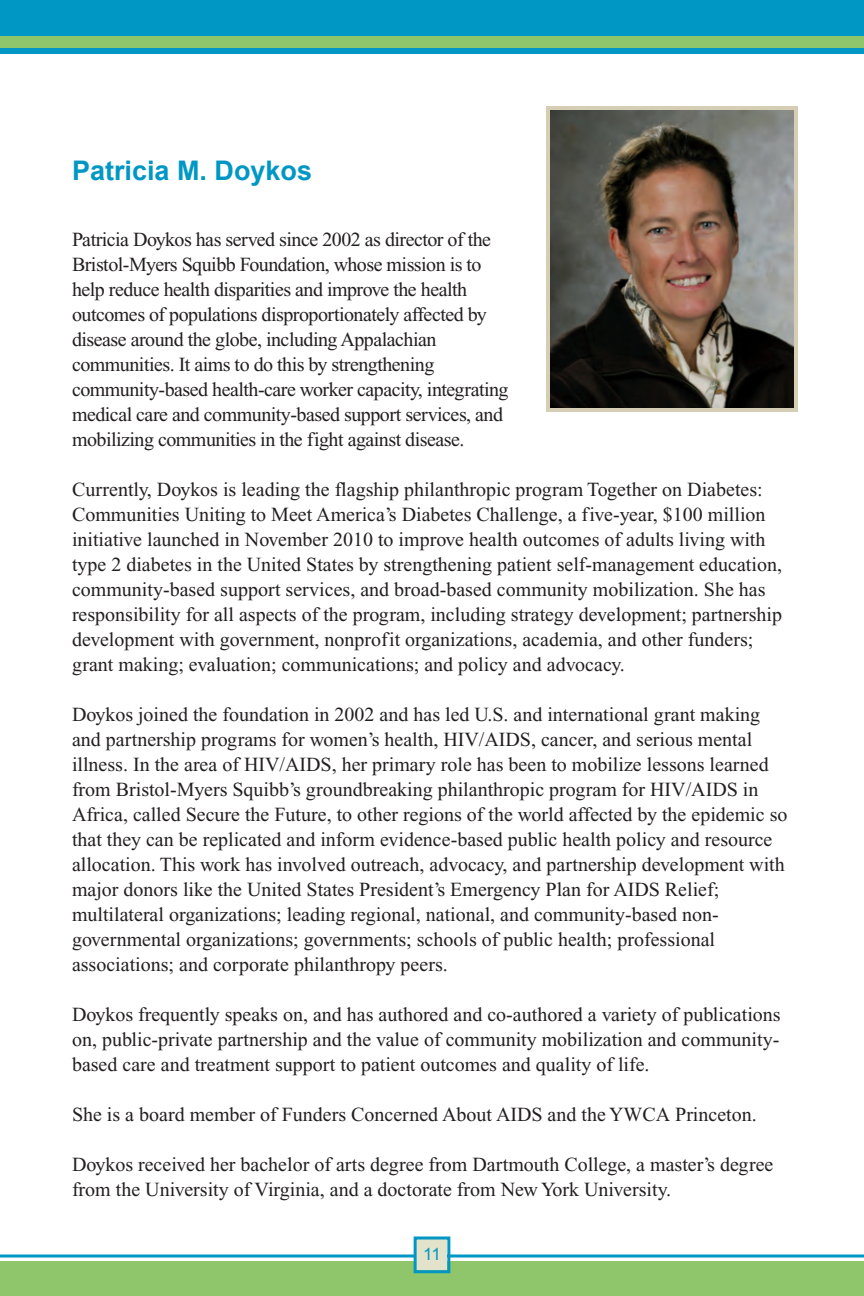
<style>
.page{position:relative;width:864px;height:1296px;background:#fff}
.page>*{position:absolute;margin:0;border:0;box-sizing:border-box;transform-origin:0 0}
.t1{font:700 27px "Arial";color:#0097c5}
.t2{font:20px/25px "Times New Roman";color:#231f20}
.t3{font:20px/25px "Times New Roman";letter-spacing:-.025em;color:#231f20}
.t4{font:17px "Arial";color:#0097c5}
</style>
<div class="page">
<svg style="left:1px;top:1254px;width:863px;height:4px;background:#3fb0d2"></svg>
<div style="left:0;top:0;width:864px;height:54px;background:#0097c5"></div>
<div style="left:0;top:1262px;width:864px;height:34px;background:#90c66b"></div>
<div style="left:417px;top:1240px;width:30px;height:30px;background:#e3e2cb"></div>
<div style="left:414px;top:1236px;width:36px;height:37px;border:3px solid #0097c5"></div>
<div style="left:0;top:36px;width:864px;height:12px;background:#90c66b"></div>
<img style="left:551px;top:111px;width:242px;height:296px">
<div style="left:546px;top:106px;width:252px;height:306px;border:4px solid #d5ceb4"></div>
<h1 class="t1" style="left:72px;top:155px;width:242px">Patricia M. Doykos</h1>
<p class="t3" style="left:72px;top:229px;width:438px">Patricia Doykos has served since 2002 as director of the Bristol-Myers Squibb Foundation, whose mission is to help reduce health disparities and improve the health outcomes of populations disproportionately affected by disease around the globe, including Appalachian communities. It aims to do this by strengthening community-based health-care worker capacity, integrating medical care and community-based support services, and mobilizing communities in the fight against disease.</p>
<p class="t2" style="left:72px;top:479px;width:712px">Currently, Doykos is leading the flagship philanthropic program Together on Diabetes:<br>Communities Uniting to Meet America’s Diabetes Challenge, a five-year, $100 million initiative launched in November 2010 to improve health outcomes of adults living with type 2 diabetes in the United States by strengthening patient self-management education, community-based support services, and broad-based community mobilization. She has responsibility for all aspects of the program, including strategy development; partnership development with government, nonprofit organizations, academia, and other funders; grant making; evaluation; communications; and policy and advocacy.</p>
<p class="t2" style="left:72px;top:704px;width:717px">Doykos joined the foundation in 2002 and has led U.S. and international grant making and partnership programs for women’s health, HIV/AIDS, cancer, and serious mental illness. In the area of HIV/AIDS, her primary role has been to mobilize lessons learned from Bristol-Myers Squibb’s groundbreaking philanthropic program for HIV/AIDS in Africa, called Secure the Future, to other regions of the world affected by the epidemic so that they can be replicated and inform evidence-based public health policy and resource allocation. This work has involved outreach, advocacy, and partnership development with major donors like the United States President’s Emergency Plan for AIDS Relief; multilateral organizations; leading regional, national, and community-based non&shy;governmental organizations; governments; schools of public health; professional associations; and corporate philanthropy peers.</p>
<p class="t2" style="left:72px;top:1004px;width:710px;text-align:justify">Doykos frequently speaks on, and has authored and co-authored a variety of publications on, public-private partnership and the value of community mobilization and community&shy;based care and treatment support to patient outcomes and quality of life.</p>
<p class="t2" style="left:72px;top:1104px;width:686px">She is a board member of Funders Concerned About AIDS and the YWCA Princeton.</p>
<p class="t2" style="left:72px;top:1154px;width:703px">Doykos received her bachelor of arts degree from Dartmouth College, a master’s degree from the University of Virginia, and a doctorate from New York University.</p>
<p class="t4" style="left:423px;top:1244px;width:19px">11</p>
</div>
